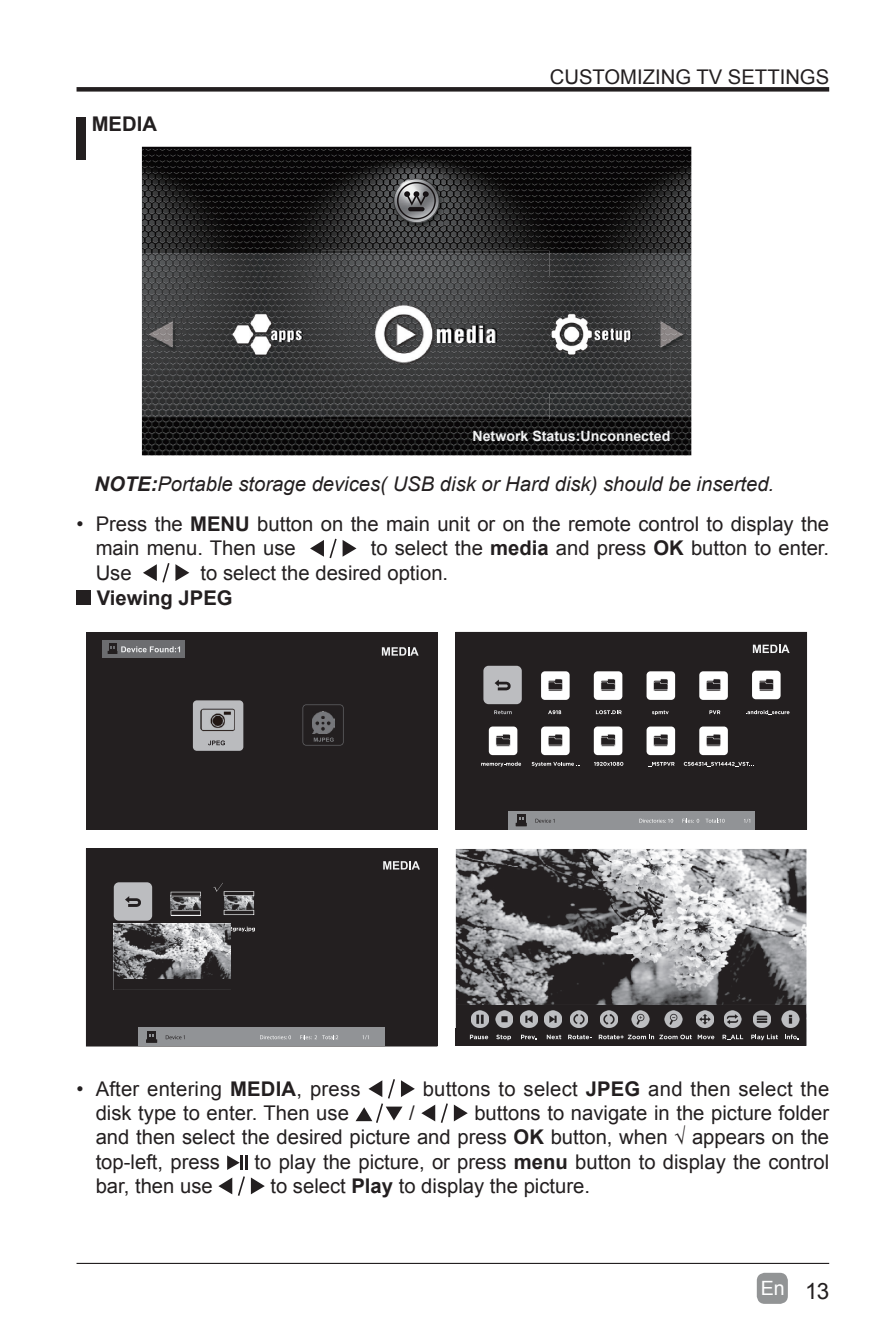
<style>
.page{position:relative;width:893px;height:1340px;background:#fff}
.page>*{position:absolute;margin:0;border:0;box-sizing:border-box;transform-origin:0 0}
.t1{font:20.25px/24.3px "Arial";color:#231f20;text-align:justify}
.t2{font:italic 20.25px "Arial";color:#231f20}
.t3{font:700 20.25px "Arial";color:#231f20}
.t4{font:19.8px "Arial";color:#fff}
.t5{font:700 14.17px "Arial";color:#f2f3f4}
.s1{font-weight:700}
.s2{font-size:22.5px;color:#231f20}
</style>
<div class="page">
<hr style="left:77px;top:1262px;width:752px;height:1px;background:#231f20">
<div style="left:77px;top:87px;width:752px;height:5px;background:#231f20"></div>
<div style="left:757px;top:1272px;width:31px;height:31px;background:#929495;border-radius:8px"></div>
<div style="left:77px;top:117px;width:9px;height:43px;background:#231f20"></div>
<div style="left:77px;top:590px;width:14px;height:15px;background:#231f20"></div>
<svg style="left:356px;top:1079px;width:59px;height:44px"></svg>
<svg style="left:421px;top:1103px;width:47px;height:20px"></svg>
<svg style="left:218px;top:1155px;width:47px;height:41px"></svg>
<svg style="left:310px;top:538px;width:46px;height:21px"></svg>
<svg style="left:143px;top:563px;width:46px;height:20px"></svg>
<div style="left:456px;top:632px;width:351px;height:198px;background:#231f20"></div>
<div style="left:541px;top:671px;width:29px;height:29px;background:#fff;border-radius:4px"></div>
<svg style="left:548px;top:679px;width:15px;height:12px"></svg>
<div style="left:483px;top:665px;width:39px;height:39px;background:#bcbdc0;border-radius:5px"></div>
<svg style="left:495px;top:679px;width:16px;height:11px"></svg>
<div style="left:594px;top:671px;width:28px;height:29px;background:#fff;border-radius:4px"></div>
<svg style="left:601px;top:679px;width:14px;height:12px"></svg>
<div style="left:646px;top:671px;width:29px;height:29px;background:#fff;border-radius:4px"></div>
<svg style="left:653px;top:679px;width:15px;height:12px"></svg>
<div style="left:699px;top:671px;width:29px;height:29px;background:#fff;border-radius:4px"></div>
<svg style="left:706px;top:678px;width:15px;height:13px"></svg>
<div style="left:752px;top:670px;width:29px;height:29px;background:#fff;border-radius:4px"></div>
<svg style="left:759px;top:679px;width:15px;height:12px"></svg>
<div style="left:489px;top:726px;width:28px;height:29px;background:#fff;border-radius:4px"></div>
<svg style="left:496px;top:734px;width:14px;height:12px"></svg>
<div style="left:541px;top:726px;width:29px;height:29px;background:#fff;border-radius:4px"></div>
<svg style="left:548px;top:734px;width:15px;height:12px"></svg>
<div style="left:594px;top:726px;width:28px;height:29px;background:#fff;border-radius:4px"></div>
<svg style="left:601px;top:734px;width:14px;height:12px"></svg>
<div style="left:646px;top:726px;width:29px;height:29px;background:#fff;border-radius:4px"></div>
<svg style="left:653px;top:734px;width:15px;height:12px"></svg>
<div style="left:699px;top:726px;width:29px;height:29px;background:#fff;border-radius:4px"></div>
<svg style="left:706px;top:734px;width:15px;height:12px"></svg>
<svg style="left:494px;top:710px;width:18px;height:4px"></svg>
<svg style="left:548px;top:710px;width:13px;height:4px"></svg>
<div style="left:508px;top:811px;width:247px;height:18px;background:#919396"></div>
<hr style="left:516px;top:822px;width:11px;height:4px;background:#231f20">
<svg style="left:517px;top:814px;width:9px;height:8px"></svg>
<svg style="left:535px;top:818px;width:19px;height:4px"></svg>
<svg style="left:639px;top:818px;width:34px;height:4px"></svg>
<svg style="left:682px;top:818px;width:17px;height:4px"></svg>
<svg style="left:706px;top:818px;width:19px;height:4px"></svg>
<svg style="left:744px;top:819px;width:6px;height:4px"></svg>
<svg style="left:753px;top:644px;width:37px;height:9px"></svg>
<svg style="left:596px;top:710px;width:26px;height:4px"></svg>
<svg style="left:652px;top:710px;width:17px;height:5px"></svg>
<svg style="left:709px;top:710px;width:11px;height:4px"></svg>
<svg style="left:746px;top:710px;width:43px;height:5px"></svg>
<svg style="left:481px;top:761px;width:40px;height:5px"></svg>
<svg style="left:532px;top:761px;width:48px;height:5px"></svg>
<svg style="left:594px;top:762px;width:29px;height:3px"></svg>
<svg style="left:648px;top:762px;width:27px;height:5px"></svg>
<svg style="left:684px;top:762px;width:70px;height:5px"></svg>
<div style="left:86px;top:848px;width:351px;height:198px;background:#231f20"></div>
<div style="left:114px;top:882px;width:38px;height:38px;background:#bcbdc0;border-radius:5px"></div>
<svg style="left:125px;top:896px;width:16px;height:10px"></svg>
<div style="left:138px;top:1027px;width:247px;height:19px;background:#919396"></div>
<div style="left:147px;top:1031px;width:9px;height:8px;background:#231f20"></div>
<svg style="left:166px;top:1035px;width:19px;height:4px"></svg>
<svg style="left:146px;top:1034px;width:11px;height:8px"></svg>
<svg style="left:260px;top:1035px;width:31px;height:4px"></svg>
<svg style="left:300px;top:1035px;width:38px;height:4px"></svg>
<svg style="left:362px;top:1035px;width:7px;height:4px"></svg>
<svg style="left:383px;top:861px;width:37px;height:8px"></svg>
<svg style="left:231px;top:926px;width:24px;height:5px"></svg>
<img style="left:171px;top:896px;width:30px;height:14px">
<svg style="left:171px;top:910px;width:30px;height:5px"></svg>
<svg style="left:171px;top:891px;width:30px;height:5px"></svg>
<img style="left:224px;top:895px;width:30px;height:15px">
<svg style="left:224px;top:910px;width:30px;height:5px"></svg>
<svg style="left:213px;top:882px;width:41px;height:13px"></svg>
<img style="left:456px;top:849px;width:351px;height:196px">
<div style="left:457px;top:1005px;width:349px;height:40px;background:#231f20"></div>
<div style="left:86px;top:632px;width:351px;height:198px;background:#231f20"></div>
<div style="left:193px;top:700px;width:50px;height:50px;background:#babbbe;border-radius:4px"></div>
<svg style="left:382px;top:647px;width:37px;height:8px"></svg>
<div style="left:102px;top:640px;width:83px;height:17px;background:#6c6d70"></div>
<div style="left:109px;top:643px;width:7px;height:7px;background:#231f20"></div>
<svg style="left:108px;top:646px;width:72px;height:8px"></svg>
<svg style="left:208px;top:740px;width:17px;height:5px"></svg>
<svg style="left:303px;top:704px;width:41px;height:41px"></svg>
<img style="left:312px;top:711px;width:22px;height:22px">
<img style="left:201px;top:709px;width:34px;height:22px">
<img style="left:114px;top:923px;width:117px;height:66px">
<div style="left:114px;top:979px;width:116px;height:10px;background:#231f20"></div>
<img style="left:471px;top:1010px;width:18px;height:18px">
<img style="left:495px;top:1010px;width:18px;height:18px">
<img style="left:520px;top:1010px;width:18px;height:18px">
<img style="left:544px;top:1010px;width:18px;height:18px">
<img style="left:570px;top:1010px;width:18px;height:18px">
<img style="left:600px;top:1010px;width:18px;height:18px">
<img style="left:632px;top:1010px;width:17px;height:18px">
<img style="left:665px;top:1010px;width:17px;height:18px">
<img style="left:724px;top:1010px;width:18px;height:18px">
<img style="left:696px;top:1010px;width:18px;height:18px">
<img style="left:753px;top:1010px;width:18px;height:18px">
<img style="left:782px;top:1010px;width:17px;height:18px">
<div style="left:456px;top:1028px;width:349px;height:17px;background:#231f20"></div>
<svg style="left:470px;top:1034px;width:18px;height:5px"></svg>
<svg style="left:496px;top:1034px;width:15px;height:6px"></svg>
<svg style="left:521px;top:1034px;width:15px;height:5px"></svg>
<svg style="left:547px;top:1034px;width:14px;height:5px"></svg>
<svg style="left:568px;top:1034px;width:24px;height:5px"></svg>
<svg style="left:599px;top:1034px;width:93px;height:5px"></svg>
<svg style="left:698px;top:1034px;width:16px;height:5px"></svg>
<svg style="left:722px;top:1034px;width:21px;height:6px"></svg>
<svg style="left:751px;top:1034px;width:27px;height:6px"></svg>
<svg style="left:785px;top:1034px;width:13px;height:5px"></svg>
<img style="left:142px;top:147px;width:549px;height:308px">
<img style="left:389px;top:174px;width:55px;height:54px">
<img style="left:550px;top:276px;width:121px;height:118px">
<img style="left:322px;top:251px;width:228px;height:168px">
<img style="left:188px;top:276px;width:159px;height:118px">
<img style="left:146px;top:319px;width:37px;height:33px">
<img style="left:653px;top:319px;width:36px;height:33px">
<p class="t3" style="left:92px;top:111px;width:67px">MEDIA</p>
<p class="t1" style="left:550px;top:65px;width:281px">CUSTOMIZING TV SETTINGS</p>
<p class="t5" style="left:472px;top:427px;width:199px">Network Status:Unconnected</p>
<p class="t2" style="left:94px;top:471px;width:681px"><span class="s1">NOTE:</span>Portable storage devices( USB disk or Hard disk) should be inserted.</p>
<p class="t1" style="left:96px;top:512px;width:735px;text-indent:-19px">• Press the <span class="s1">MENU</span> button on the main unit or on the remote control to display the main menu. Then use</p>
<p class="t1" style="left:371px;top:536px;width:460px">to select the <span class="s1">media</span> and press <span class="s1">OK</span> button to enter.</p>
<p class="t1" style="left:96px;top:560px;width:38px">Use</p>
<p class="t1" style="left:201px;top:560px;width:249px">to select the desired option.</p>
<p class="t3" style="left:97px;top:584px;width:137px">Viewing JPEG</p>
<p class="t1" style="left:77px;top:1076px;width:285px">• After entering <span class="s1">MEDIA</span>, press</p>
<p class="t1" style="left:423px;top:1076px;width:408px">buttons to select <span class="s1">JPEG</span> and then select the</p>
<p class="t1" style="left:96px;top:1101px;width:255px">disk type to enter. Then use</p>
<p class="t1" style="left:409px;top:1101px;width:7px">/</p>
<p class="t1" style="left:96px;top:1101px;width:735px;text-indent:379px">buttons to navigate in the picture folder and then select the desired picture and press <span class="s1">OK</span> button, when √ appears on the top-left, press</p>
<p class="t1" style="left:255px;top:1149px;width:576px">to play the picture, or press <span class="s1">menu</span> button to display the control</p>
<p class="t1" style="left:96px;top:1173px;width:119px">bar, then use</p>
<p class="t1" style="left:270px;top:1173px;width:321px">to select <span class="s1">Play</span> to display the picture.</p>
<p class="t4" style="left:761px;top:1275px;width:70px">En <span class="s2">13</span></p>
</div>
